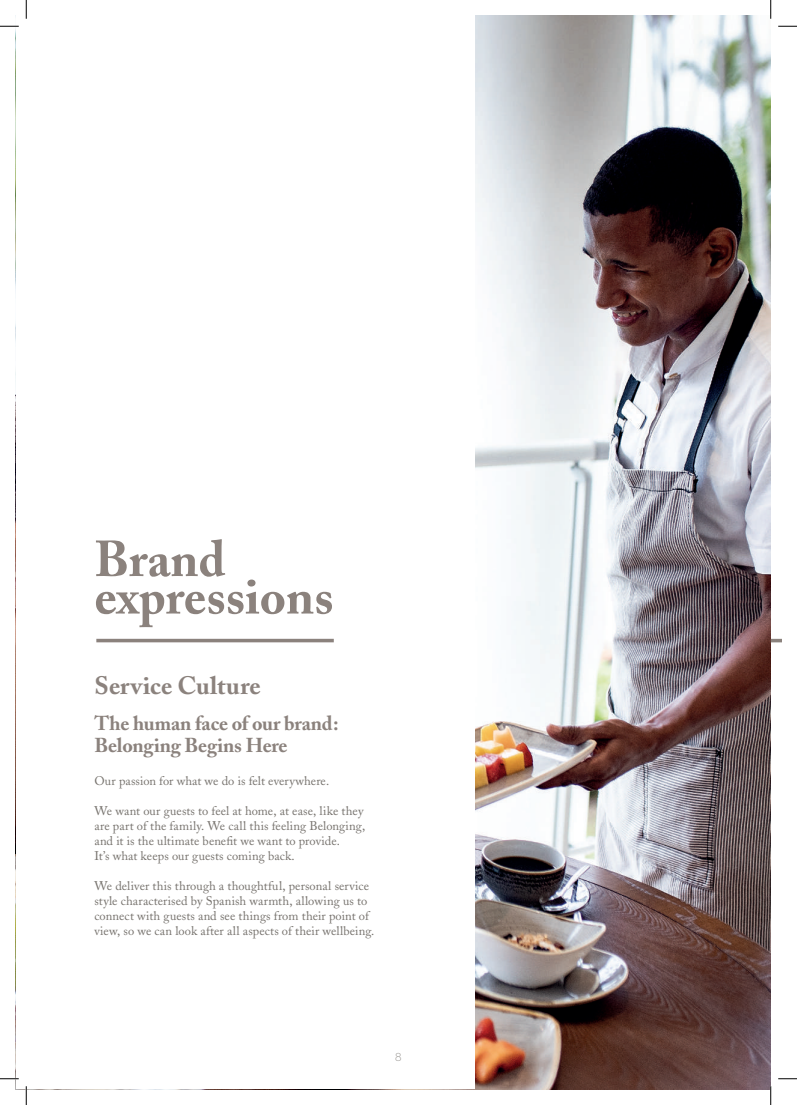
<style>
.page{position:relative;width:797px;height:1105px;background:#fff}
.page>*{position:absolute;margin:0;border:0;box-sizing:border-box;transform-origin:0 0}
.t1{font:700 50px/37.5px "Adobe Caslon";color:#8b827d}
.t2{font:700 25px "Adobe Caslon";letter-spacing:.005em;color:#8b827d}
.t3{font:700 20px/22.5px "Adobe Caslon";letter-spacing:-.01em;color:#8b827d}
.t4{font:12.5px/15px "Adobe Caslon";letter-spacing:.005em;color:#76726d}
.t5{font:200 11.25px "Graphik";color:#76726d}
</style>
<div class="page">
<img style="left:475px;top:16px;width:295px;height:1073px">
<hr style="left:96px;top:639px;width:238px;height:3px;background:#8b827d">
<svg style="left:770px;top:639px;width:11px;height:3px"></svg>
<svg style="left:0;top:25px;width:19px;height:2px"></svg>
<svg style="left:778px;top:25px;width:19px;height:2px"></svg>
<svg style="left:0;top:1078px;width:19px;height:1px"></svg>
<svg style="left:778px;top:1078px;width:19px;height:1px"></svg>
<svg style="left:25px;top:0;width:2px;height:19px"></svg>
<svg style="left:25px;top:1086px;width:2px;height:19px"></svg>
<svg style="left:770px;top:0;width:1px;height:19px"></svg>
<svg style="left:770px;top:1086px;width:1px;height:19px"></svg>
<h1 class="t1" style="left:94px;top:540px;width:241px">Brand expressions</h1>
<h2 class="t2" style="left:94px;top:670px;width:168px">Service Culture</h2>
<h3 class="t3" style="left:94px;top:712px;width:246px">The human face of our brand:<br>Belonging Begins Here</h3>
<p class="t4" style="left:94px;top:773px;width:236px">Our passion for what we do is felt everywhere.</p>
<p class="t4" style="left:94px;top:803px;width:272px">We want our guests to feel at home, at ease, like they are part of the family. We call this feeling Belonging, and it is the ultimate benefit we want to provide.<br>It’s what keeps our guests coming back.</p>
<p class="t4" style="left:94px;top:878px;width:281px">We deliver this through a thoughtful, personal service style characterised by Spanish warmth, allowing us to connect with guests and see things from their point of view, so we can look after all aspects of their wellbeing.</p>
<p class="t5" style="left:395px;top:1049px;width:8px">8</p>
</div>
